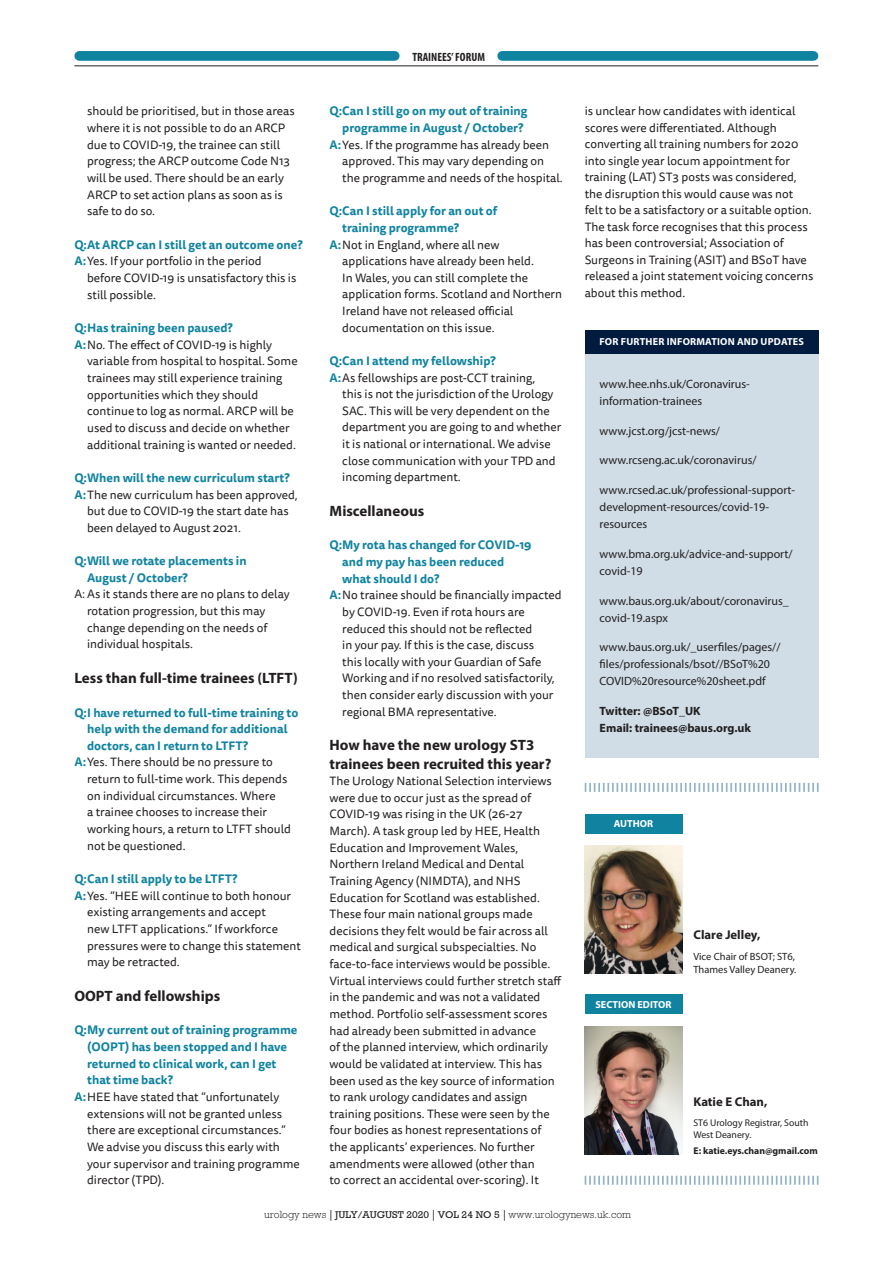
<style>
.page{position:relative;width:893px;height:1263px;background:#fff}
.page>*{position:absolute;margin:0;border:0;box-sizing:border-box;transform-origin:0 0}
.Feature_Subhead{font:700 15px/18.1px "Myriad Pro";color:#231f20}
.feature_Author_name{font:700 12.75px "Myriad Pro";color:#231f20}
.feature_body_no_inde{font:12px/16.6px "Tisa Sans Pro";color:#231f20}
.feature_body_no_inde-2{font:700 12px/16.6px "Tisa Sans Pro";color:#0f83a0}
.feature_table_regula{font:12px/17px "Myriad Pro";color:#231f20}
.feature_table_regula-2{font:700 12px/17px "Myriad Pro";color:#231f20}
.t1{font:700 condensed 12px "Myriad Pro";color:#231f20}
.t2{font:300 10.5px "Rockwell";color:#231f20}
.feature_author_bioda{font:10.5px/12.6px "Myriad Pro";color:#231f20}
.t3{font:700 10.2px "Myriad Pro";letter-spacing:.02em;color:#fff}
.t4{font:700 10.2px "Myriad Pro";color:#fff}
.feature_author_bioda-2{font:9.75px/11.7px "Myriad Pro";color:#231f20}
.feature_Author_conta{font:700 9.75px "Myriad Pro";color:#231f20}
.s1{font-weight:700;color:#0f83a0}
.s2{font-family:"Adobe Caslon Pro";font-weight:700}
.s3{font-weight:400;font-size:10.05px}
</style>
<div class="page">
<div style="left:585px;top:353px;width:234px;height:405px;background:#d0dde6"></div>
<div style="left:585px;top:330px;width:234px;height:24px;background:#001b3e"></div>
<div style="left:585px;top:995px;width:97px;height:19px;background:#0f83a0"></div>
<img style="left:585px;top:846px;width:97px;height:127px">
<img style="left:585px;top:1026px;width:97px;height:128px">
<div style="left:585px;top:814px;width:97px;height:19px;background:#0f83a0"></div>
<svg style="left:585px;top:783px;width:234px;height:9px"></svg>
<svg style="left:585px;top:1176px;width:233px;height:9px"></svg>
<hr style="left:74px;top:66px;width:744px;height:1px;background:#231f20">
<div style="left:79px;top:51px;width:316px;height:10px;background:#0f83a0"></div>
<div style="left:502px;top:51px;width:311px;height:10px;background:#0f83a0"></div>
<p class="feature_body_no_inde" style="left:87px;top:103px;width:209px">should be prioritised, but in those areas where it is not possible to do an ARCP due to COVID-19, the trainee can still progress; the ARCP outcome Code N13 will be used. There should be an early ARCP to set action plans as soon as is safe to do so.</p>
<p class="feature_body_no_inde-2" style="left:74px;top:236px;width:230px">Q:At ARCP can I still get an outcome one?</p>
<p class="feature_body_no_inde" style="left:87px;top:253px;width:211px;text-indent:-13px"><span class="s1">A:</span>Yes. If your portfolio in the period before COVID-19 is unsatisfactory this is still possible.</p>
<p class="feature_body_no_inde-2" style="left:74px;top:319px;width:160px">Q:Has training been paused?</p>
<p class="feature_body_no_inde" style="left:87px;top:336px;width:212px;text-indent:-13px"><span class="s1">A:</span>No. The effect of COVID-19 is highly variable from hospital to hospital. Some trainees may still experience training opportunities which they should continue to log as normal. ARCP will be used to discuss and decide on whether additional training is wanted or needed.</p>
<p class="feature_body_no_inde-2" style="left:74px;top:469px;width:217px">Q:When will the new curriculum start?</p>
<p class="feature_body_no_inde" style="left:87px;top:486px;width:212px;text-indent:-13px"><span class="s1">A:</span>The new curriculum has been approved, but due to COVID-19 the start date has been delayed to August 2021.</p>
<p class="feature_body_no_inde-2" style="left:87px;top:553px;width:161px;text-indent:-13px">Q:Will we rotate placements in<br>August / October?</p>
<p class="feature_body_no_inde" style="left:87px;top:586px;width:204px;text-indent:-13px">A: As it stands there are no plans to delay rotation progression, but this may change depending on the needs of individual hospitals.</p>
<p class="Feature_Subhead" style="left:74px;top:668px;width:225px">Less than full-time trainees (LTFT)</p>
<p class="feature_body_no_inde-2" style="left:87px;top:704px;width:213px;text-indent:-13px">Q:I have returned to full-time training to help with the demand for additional doctors, can I return to LTFT?</p>
<p class="feature_body_no_inde" style="left:87px;top:754px;width:205px;text-indent:-13px"><span class="s1">A:</span>Yes. There should be no pressure to return to full-time work. This depends on individual circumstances. Where<br>a trainee chooses to increase their working hours, a return to LTFT should not be questioned.</p>
<p class="feature_body_no_inde-2" style="left:74px;top:870px;width:165px">Q:Can I still apply to be LTFT?</p>
<p class="feature_body_no_inde" style="left:87px;top:887px;width:215px;text-indent:-13px"><span class="s1">A:</span>Yes. “HEE will continue to both honour existing arrangements and accept<br>new LTFT applications.” If workforce pressures were to change this statement may be retracted.</p>
<p class="Feature_Subhead" style="left:74px;top:986px;width:147px">OOPT and fellowships</p>
<p class="feature_body_no_inde-2" style="left:87px;top:1022px;width:212px;text-indent:-13px">Q:My current out of training programme (OOPT) has been stopped and I have returned to clinical work, can I get that time back?</p>
<p class="feature_body_no_inde" style="left:87px;top:1089px;width:214px;text-indent:-13px"><span class="s1">A:</span>HEE have stated that “unfortunately extensions will not be granted unless there are exceptional circumstances.” We advise you discuss this early with your supervisor and training programme director (TPD).</p>
<p class="t1" style="left:412px;top:49px;width:74px">TRAINEES’ FORUM</p>
<p class="feature_body_no_inde-2" style="left:342px;top:103px;width:187px;text-indent:-13px">Q:Can I still go on my out of training programme in August / October?</p>
<p class="feature_body_no_inde" style="left:342px;top:137px;width:222px;text-indent:-13px"><span class="s1">A:</span>Yes. If the programme has already been approved. This may vary depending on the programme and needs of the hospital.</p>
<p class="feature_body_no_inde-2" style="left:342px;top:203px;width:156px;text-indent:-13px">Q:Can I still apply for an out of training programme?</p>
<p class="feature_body_no_inde" style="left:342px;top:236px;width:221px;text-indent:-13px"><span class="s1">A:</span>Not in England, where all new applications have already been held.<br>In Wales, you can still complete the application forms. Scotland and Northern Ireland have not released official documentation on this issue.</p>
<p class="feature_body_no_inde-2" style="left:330px;top:352px;width:168px">Q:Can I attend my fellowship?</p>
<p class="feature_body_no_inde" style="left:342px;top:369px;width:221px;text-indent:-13px"><span class="s1">A:</span>As fellowships are post-CCT training,<br>this is not the jurisdiction of the Urology SAC. This will be very dependent on the department you are going to and whether it is national or international. We advise close communication with your TPD and incoming department.</p>
<p class="Feature_Subhead" style="left:330px;top:501px;width:96px">Miscellaneous</p>
<p class="feature_body_no_inde-2" style="left:342px;top:537px;width:191px;text-indent:-13px">Q:My rota has changed for COVID-19 and my pay has been reduced what should I do?</p>
<p class="feature_body_no_inde" style="left:342px;top:587px;width:221px;text-indent:-13px"><span class="s1">A:</span>No trainee should be financially impacted by COVID-19. Even if rota hours are reduced this should not be reflected<br>in your pay. If this is the case, discuss<br>this locally with your Guardian of Safe Working and if no resolved satisfactorily, then consider early discussion with your regional BMA representative.</p>
<p class="Feature_Subhead" style="left:330px;top:736px;width:223px">How have the new urology ST3 trainees been recruited this year?</p>
<p class="feature_body_no_inde" style="left:330px;top:773px;width:234px">The Urology National Selection interviews were due to occur just as the spread of COVID-19 was rising in the UK (26-27<br>March). A task group led by HEE, Health Education and Improvement Wales, Northern Ireland Medical and Dental Training Agency (NIMDTA), and NHS Education for Scotland was established.<br>These four main national groups made decisions they felt would be fair across all medical and surgical subspecialties. No face-to-face interviews would be possible.<br>Virtual interviews could further stretch staff in the pandemic and was not a validated method. Portfolio self-assessment scores had already been submitted in advance<br>of the planned interview, which ordinarily would be validated at interview. This has been used as the key source of information to rank urology candidates and assign training positions. These were seen by the four bodies as honest representations of the applicants’ experiences. No further amendments were allowed (other than<br>to correct an accidental over-scoring). It</p>
<p class="feature_body_no_inde" style="left:585px;top:103px;width:230px">is unclear how candidates with identical scores were differentiated. Although converting all training numbers for 2020 into single year locum appointment for training (LAT) ST3 posts was considered, the disruption this would cause was not felt to be a satisfactory or a suitable option.<br>The task force recognises that this process has been controversial; Association of Surgeons in Training (ASIT) and BSoT have released a joint statement voicing concerns about this method.</p>
<p class="t3" style="left:599px;top:335px;width:206px">FOR FURTHER INFORMATION AND UPDATES</p>
<p class="feature_table_regula" style="left:600px;top:375px;width:152px">www.hee.nhs.uk/Coronavirus&shy;information-trainees</p>
<p class="feature_table_regula" style="left:600px;top:422px;width:122px">www.jcst.org/jcst-news/</p>
<p class="feature_table_regula" style="left:600px;top:452px;width:158px">www.rcseng.ac.uk/coronavirus/</p>
<p class="feature_table_regula" style="left:600px;top:481px;width:197px">www.rcsed.ac.uk/professional-support&shy;development-resources/covid-19- resources</p>
<p class="feature_table_regula" style="left:600px;top:545px;width:194px">www.bma.org.uk/advice-and-support/ covid-19</p>
<p class="feature_table_regula" style="left:600px;top:592px;width:191px">www.baus.org.uk/about/coronavirus_ covid-19.aspx</p>
<p class="feature_table_regula" style="left:600px;top:639px;width:182px">www.baus.org.uk/_userfiles/pages// files/professionals/bsot//BSoT%20<br>COVID%20resource%20sheet.pdf</p>
<p class="feature_table_regula-2" style="left:600px;top:702px;width:153px">Twitter: @BSoT_UK<br>Email: trainees@baus.org.uk</p>
<p class="t3" style="left:614px;top:817px;width:41px">AUTHOR</p>
<p class="t4" style="left:595px;top:998px;width:78px">SECTION EDITOR</p>
<p class="feature_Author_name" style="left:693px;top:926px;width:68px">Clare Jelley,</p>
<p class="feature_author_bioda" style="left:693px;top:950px;width:104px">Vice Chair of BSOT; ST6,<br>Thames Valley Deanery.</p>
<p class="feature_Author_name" style="left:693px;top:1093px;width:75px">Katie E Chan,</p>
<p class="feature_author_bioda-2" style="left:693px;top:1117px;width:116px">ST6 Urology Registrar, South<br>West Deanery.</p>
<p class="feature_Author_conta" style="left:693px;top:1144px;width:126px">E: katie.eys.chan@gmail.com</p>
<p class="t2" style="left:264px;top:1208px;width:368px">urology news <span class="s2">|</span> <span class="s3">JULY/AUGUST 2020</span> <span class="s2">|</span> <span class="s3">VOL 24 NO 5</span> <span class="s2">|</span> www.urologynews.uk.com</p>
</div>
